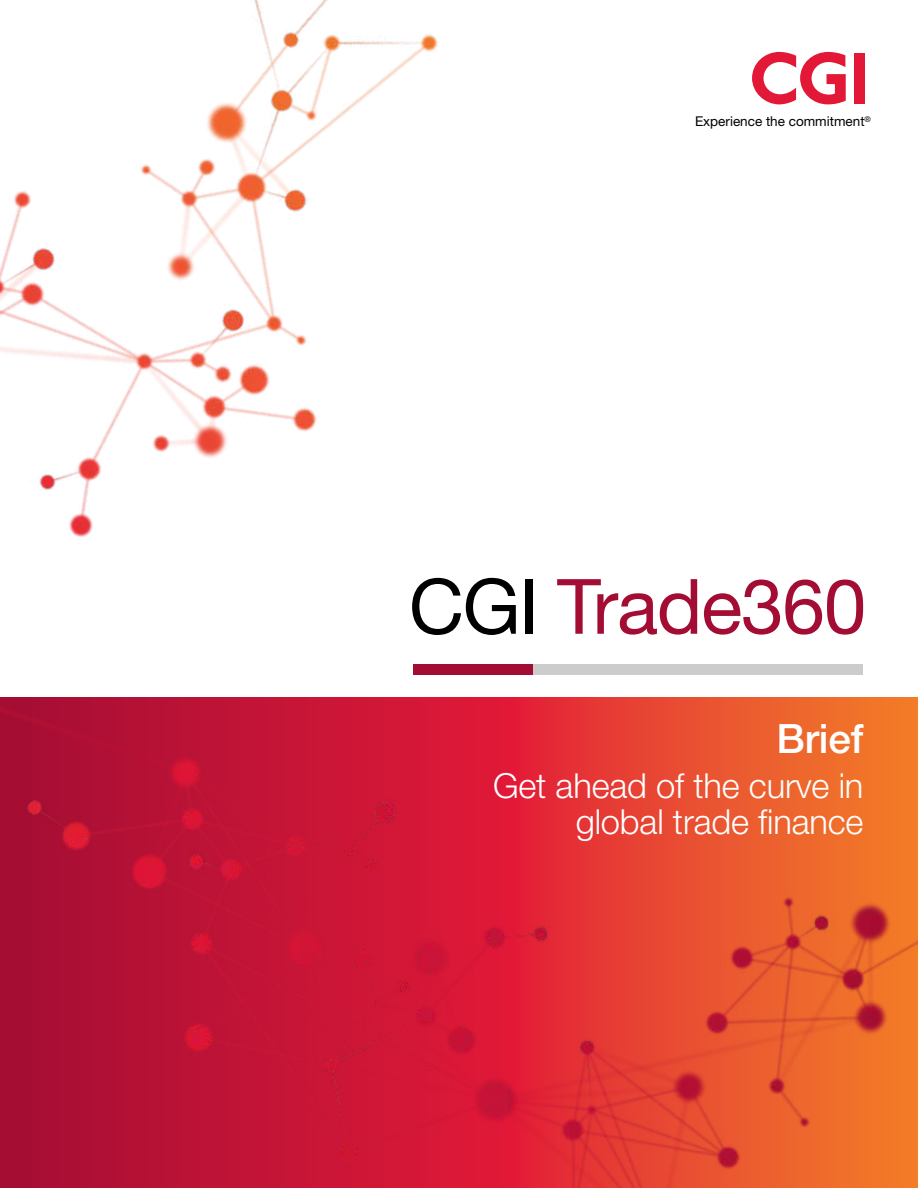
<style>
.page{position:relative;width:918px;height:1188px;background:#fff}
.page>*{position:absolute;margin:0;border:0;box-sizing:border-box;transform-origin:0 0}
.t1{font:500 40.5px "Helvetica Neue LT Std";letter-spacing:-.005em;color:#fff}
.t2{font:300 34.5px/36px "Helvetica Neue LT Std";letter-spacing:-.005em;color:#fff;text-align:right}
.t3{font:13.5px "Helvetica Neue LT Std";color:#000}
</style>
<div class="page">
<svg style="left:752px;top:52px;width:94px;height:52px"></svg>
<div style="left:854px;top:53px;width:11px;height:50px;background:#e31837"></div>
<img style="left:0;top:697px;width:918px;height:491px">
<img style="left:0;top:0;width:689px;height:671px">
<div style="left:414px;top:665px;width:449px;height:10px;background:#ccc"></div>
<div style="left:414px;top:665px;width:119px;height:10px;background:#a30c33"></div>
<svg style="left:412px;top:578px;width:104px;height:57px"></svg>
<div style="left:525px;top:579px;width:8px;height:55px;background:#000"></div>
<svg style="left:557px;top:579px;width:140px;height:56px"></svg>
<svg style="left:704px;top:580px;width:159px;height:55px"></svg>
<p class="t3" style="left:695px;top:114px;width:177px">Experience the commitment<sup>®</sup></p>
<p class="t1" style="left:776px;top:715px;width:88px">Brief</p>
<p class="t2" style="left:493px;top:767px;width:372px">Get ahead of the curve in global trade finance</p>
</div>
